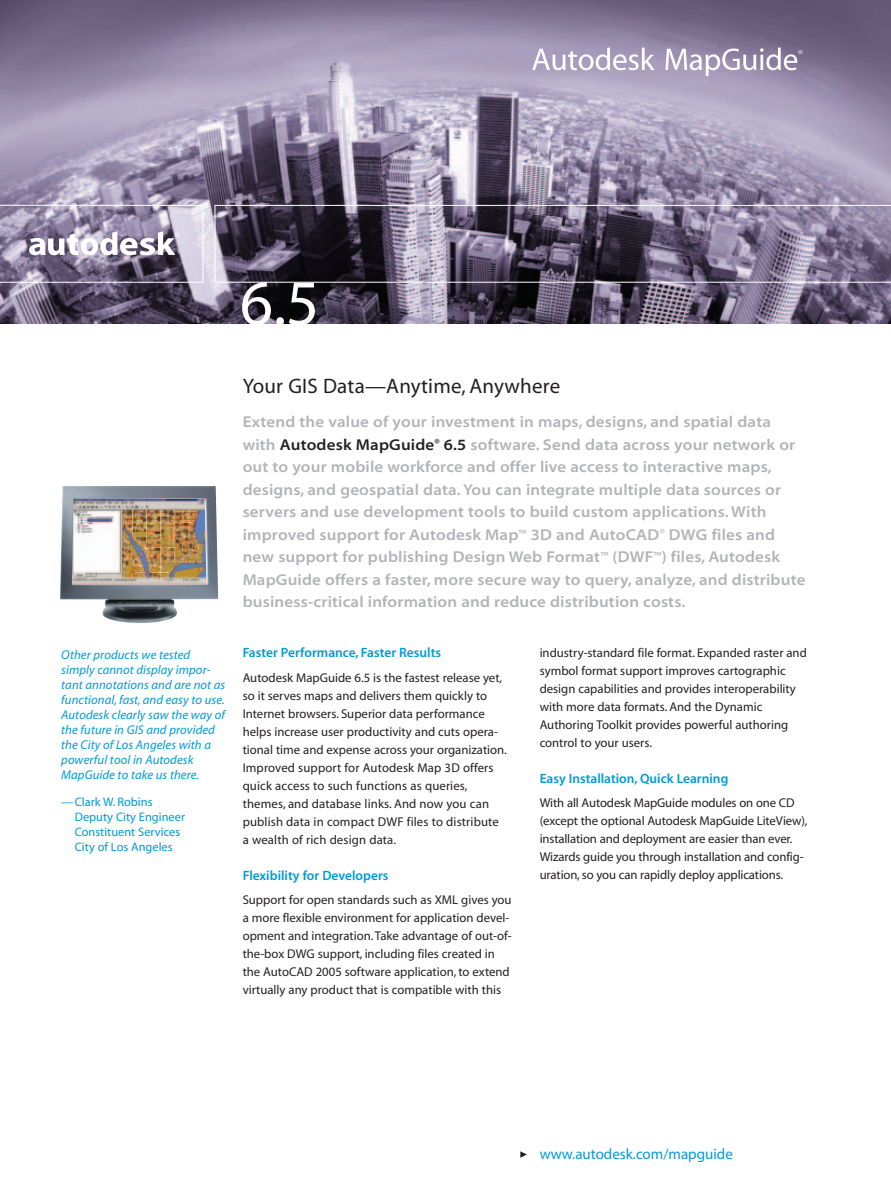
<style>
.page{position:relative;width:891px;height:1188px;background:#fff}
.page>*{position:absolute;margin:0;border:0;box-sizing:border-box;transform-origin:0 0}
.t1{font:21px "Myriad MM 400 600";letter-spacing:.01em;color:#231f20}
.t2{font:15.75px/22.5px "Myriad MM 565 700";letter-spacing:.01em;color:#b2b3b7}
.t3{font:15px "Myriad MM 400 600";color:#009ad9}
.t4{font:13.5px "Myriad MM 565 600";color:#009ad9}
.t5{font:12.75px/18px "Myriad MM 400 600";color:#231f20}
.t6{font:12.75px/15px "Myriad MM It 400 600";letter-spacing:.005em;color:#009ad9}
.t7{font:12.3px/15px "Myriad MM 400 600";color:#009ad9}
.s1{color:#231f20}
</style>
<div class="page">
<img style="left:0;top:0;width:891px;height:324px">
<img style="left:60px;top:486px;width:158px;height:137px">
<svg style="left:520px;top:1151px;width:7px;height:7px"></svg>
<svg style="left:215px;top:205px;width:676px;height:78px;background:#675f73"></svg>
<svg style="left:0;top:205px;width:203px;height:78px;background:#9c93a9"></svg>
<svg style="left:242px;top:282px;width:73px;height:42px"></svg>
<svg style="left:532px;top:48px;width:123px;height:22px"></svg>
<svg style="left:665px;top:48px;width:137px;height:28px"></svg>
<p class="t6" style="left:61px;top:648px;width:166px">Other products we tested simply cannot display impor&shy;tant annotations and are not as functional, fast, and easy to use.<br>Autodesk clearly saw the way of the future in GIS and provided the City of Los Angeles with a powerful tool in Autodesk<br>MapGuide to take us there.</p>
<p class="t7" style="left:75px;top:795px;width:112px;text-indent:-13px">—Clark W. Robins<br>Deputy City Engineer<br>Constituent Services<br>City of Los Angeles</p>
<h1 class="t1" style="left:243px;top:378px;width:319px">Your GIS Data—Anytime, Anywhere</h1>
<p class="t2" style="left:243px;top:412px;width:564px">Extend the value of your investment in maps, designs, and spatial data with <span class="s1">Autodesk MapGuide</span><sup>®</sup> <span class="s1">6.5</span> software. Send data across your network or out to your mobile workforce and offer live access to interactive maps, designs, and geospatial data. You can integrate multiple data sources or servers and use development tools to build custom applications. With improved support for Autodesk Map<sup>™</sup> 3D and AutoCAD<sup>®</sup> DWG files and new support for publishing Design Web Format<sup>™</sup> (DWF<sup>™</sup>) files, Autodesk MapGuide offers a faster, more secure way to query, analyze, and distribute business-critical information and reduce distribution costs.</p>
<p class="t4" style="left:243px;top:648px;width:200px">Faster Performance, Faster Results</p>
<p class="t5" style="left:243px;top:669px;width:266px">Autodesk MapGuide 6.5 is the fastest release yet, so it serves maps and delivers them quickly to Internet browsers. Superior data performance helps increase user productivity and cuts opera&shy;tional time and expense across your organization.<br>Improved support for Autodesk Map 3D offers quick access to such functions as queries, themes, and database links. And now you can publish data in compact DWF files to distribute a wealth of rich design data.</p>
<p class="t4" style="left:243px;top:870px;width:147px">Flexibility for Developers</p>
<p class="t5" style="left:243px;top:892px;width:271px">Support for open standards such as XML gives you a more flexible environment for application devel&shy;opment and integration. Take advantage of out-of&shy;the-box DWG support, including files created in the AutoCAD 2005 software application, to extend virtually any product that is compatible with this</p>
<p class="t5" style="left:540px;top:644px;width:269px">industry-standard file format. Expanded raster and symbol format support improves cartographic design capabilities and provides interoperability with more data formats. And the Dynamic Authoring Toolkit provides powerful authoring control to your users.</p>
<p class="t4" style="left:540px;top:773px;width:190px">Easy Installation, Quick Learning</p>
<p class="t5" style="left:540px;top:795px;width:269px">With all Autodesk MapGuide modules on one CD (except the optional Autodesk MapGuide LiteView), installation and deployment are easier than ever.<br>Wizards guide you through installation and config&shy;uration, so you can rapidly deploy applications.</p>
<p class="t3" style="left:540px;top:1148px;width:195px">www.autodesk.com/mapguide</p>
</div>
